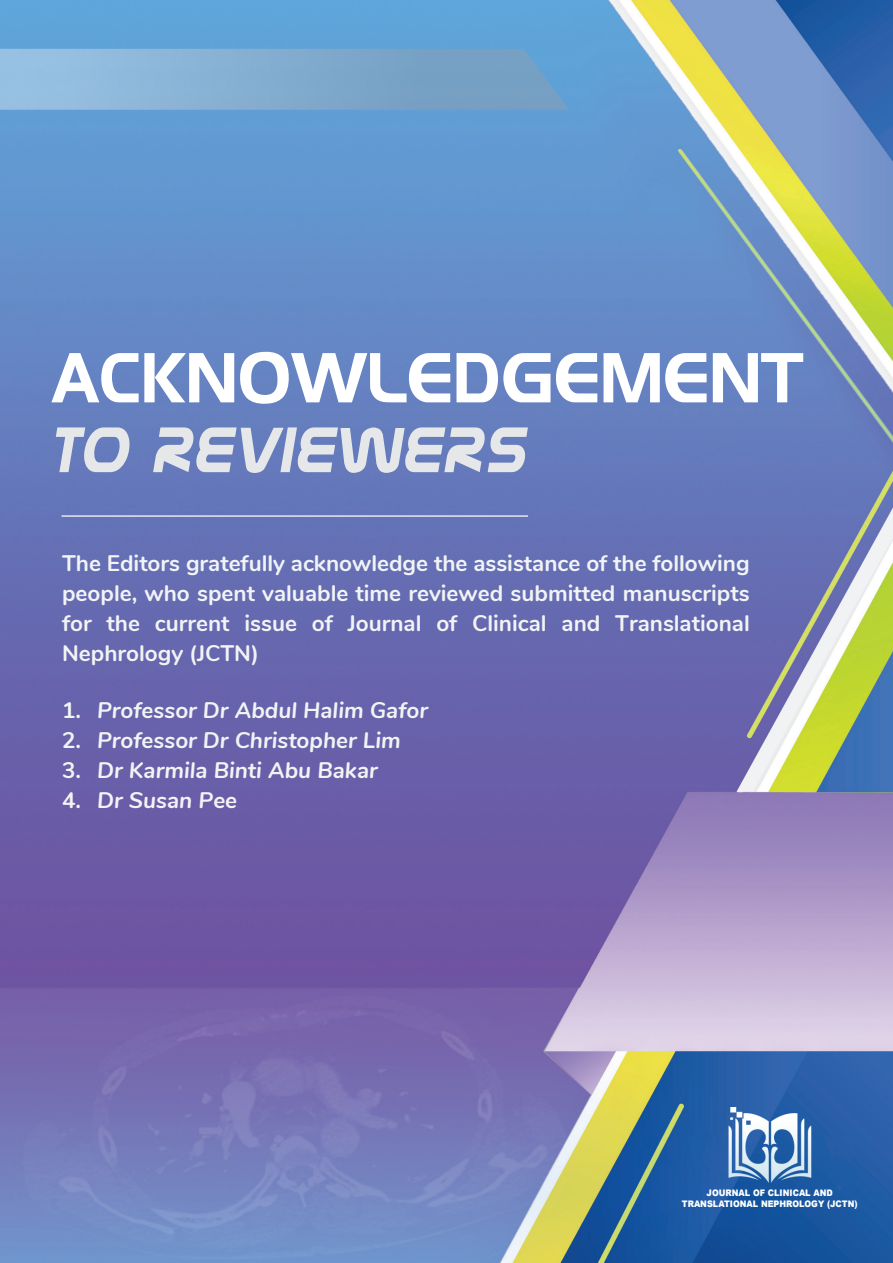
<style>
.page{position:relative;width:893px;height:1263px;background:#fff}
.page>*{position:absolute;margin:0;border:0;box-sizing:border-box;transform-origin:0 0}
.t1{font:68.4px "Niamey";letter-spacing:.03em;color:#fff;scale:.9 1}
.t2{font:700 22.5px/30px "Nunito";color:#f2f3f4;text-align:justify}
.t3{font:italic 700 22.5px "Nunito";color:#f2f3f4}
.t4{font:900 9px/10.8px "Arial";color:#fff;text-align:center;scale:.9 1}
.s1{font-style:normal}
</style>
<div class="page">
<img style="left:0;top:0;width:893px;height:1263px">
<svg style="left:56px;top:427px;width:74px;height:45px;background:#a7b3d3"></svg>
<svg style="left:153px;top:427px;width:375px;height:46px;background:#abb6d4"></svg>
<img style="left:718px;top:1101px;width:105px;height:91px">
<hr style="left:62px;top:515px;width:466px;height:2px;background:#e6e7e9">
<svg style="left:0;top:49px;width:569px;height:61px;background:#82add0"></svg>
<h1 class="t1" style="left:53px;top:336px;width:834px">ACKNOWLEDGEMENT</h1>
<p class="t2" style="left:62px;top:547px;width:689px">The Editors gratefully acknowledge the assistance of the following people, who spent valuable time reviewed submitted manuscripts for the current issue of Journal of Clinical and Translational Nephrology (JCTN)</p>
<p class="t3" style="left:62px;top:693px;width:367px"><span class="s1">1.</span> Professor Dr Abdul Halim Gafor</p>
<p class="t3" style="left:62px;top:723px;width:340px"><span class="s1">2.</span> Professor Dr Christopher Lim</p>
<p class="t3" style="left:62px;top:753px;width:317px"><span class="s1">3.</span> Dr Karmila Binti Abu Bakar</p>
<p class="t3" style="left:62px;top:783px;width:177px"><span class="s1">4.</span> Dr Susan Pee</p>
<p class="t4" style="left:682px;top:1187px;width:197px">JOURNAL OF CLINICAL AND<br>TRANSLATIONAL NEPHROLOGY (JCTN)</p>
</div>
